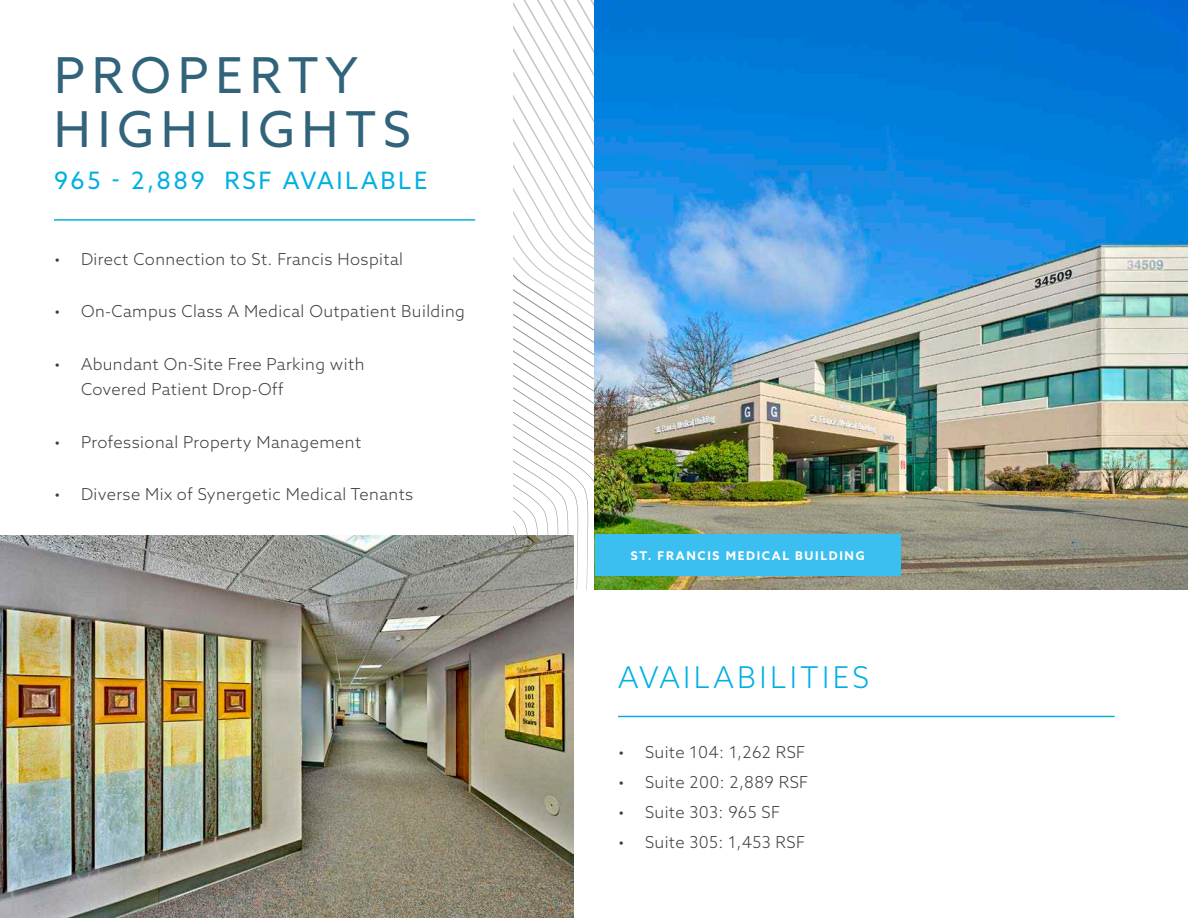
<style>
.page{position:relative;width:1188px;height:918px;background:#fff}
.page>*{position:absolute;margin:0;border:0;box-sizing:border-box;transform-origin:0 0}
.t1{font:49.5px/54px "Azo Sans";letter-spacing:.14em;color:#31637b}
.t2{font:300 30px "Azo Sans";letter-spacing:.11em;color:#00b0e3}
.t3{font:24px "Azo Sans";letter-spacing:.11em;color:#00b0e3}
.t4{font:300 16.5px/25.5px "Azo Sans";letter-spacing:.025em;color:#3e3e3f}
.t5{font:700 12px "Azo Sans";letter-spacing:.14em;color:#fff}
</style>
<div class="page">
<svg style="left:513px;top:158px;width:82px;height:432px"></svg>
<img style="left:595px;top:0;width:592px;height:590px">
<img style="left:0;top:536px;width:574px;height:382px">
<hr style="left:618px;top:716px;width:497px;height:1px;background:#00b0e3">
<hr style="left:54px;top:219px;width:421px;height:2px;background:#00b0e3">
<div style="left:595px;top:535px;width:306px;height:41px;background:#3bbff0"></div>
<p class="t1" style="left:54px;top:48px;width:358px">PROPERTY<br>HIGHLIGHTS</p>
<p class="t3" style="left:54px;top:165px;width:375px">965 - 2,889 RSF AVAILABLE</p>
<p class="t4" style="left:54px;top:246px;width:351px">• Direct Connection to St. Francis Hospital</p>
<p class="t4" style="left:54px;top:299px;width:412px">• On-Campus Class A Medical Outpatient Building</p>
<p class="t4" style="left:81px;top:351px;width:285px;text-indent:-27px">• Abundant On-Site Free Parking with<br>Covered Patient Drop-Off</p>
<p class="t4" style="left:54px;top:429px;width:309px">• Professional Property Management</p>
<p class="t4" style="left:54px;top:482px;width:361px">• Diverse Mix of Synergetic Medical Tenants</p>
<p class="t5" style="left:631px;top:548px;width:235px">ST. FRANCIS MEDICAL BUILDING</p>
<p class="t2" style="left:618px;top:658px;width:253px">AVAILABILITIES</p>
<p class="t4" style="left:618px;top:739px;width:189px">• Suite 104: 1,262 RSF</p>
<p class="t4" style="left:618px;top:769px;width:192px">• Suite 200: 2,889 RSF</p>
<p class="t4" style="left:618px;top:799px;width:164px">• Suite 303: 965 SF</p>
<p class="t4" style="left:618px;top:829px;width:189px">• Suite 305: 1,453 RSF</p>
</div>
